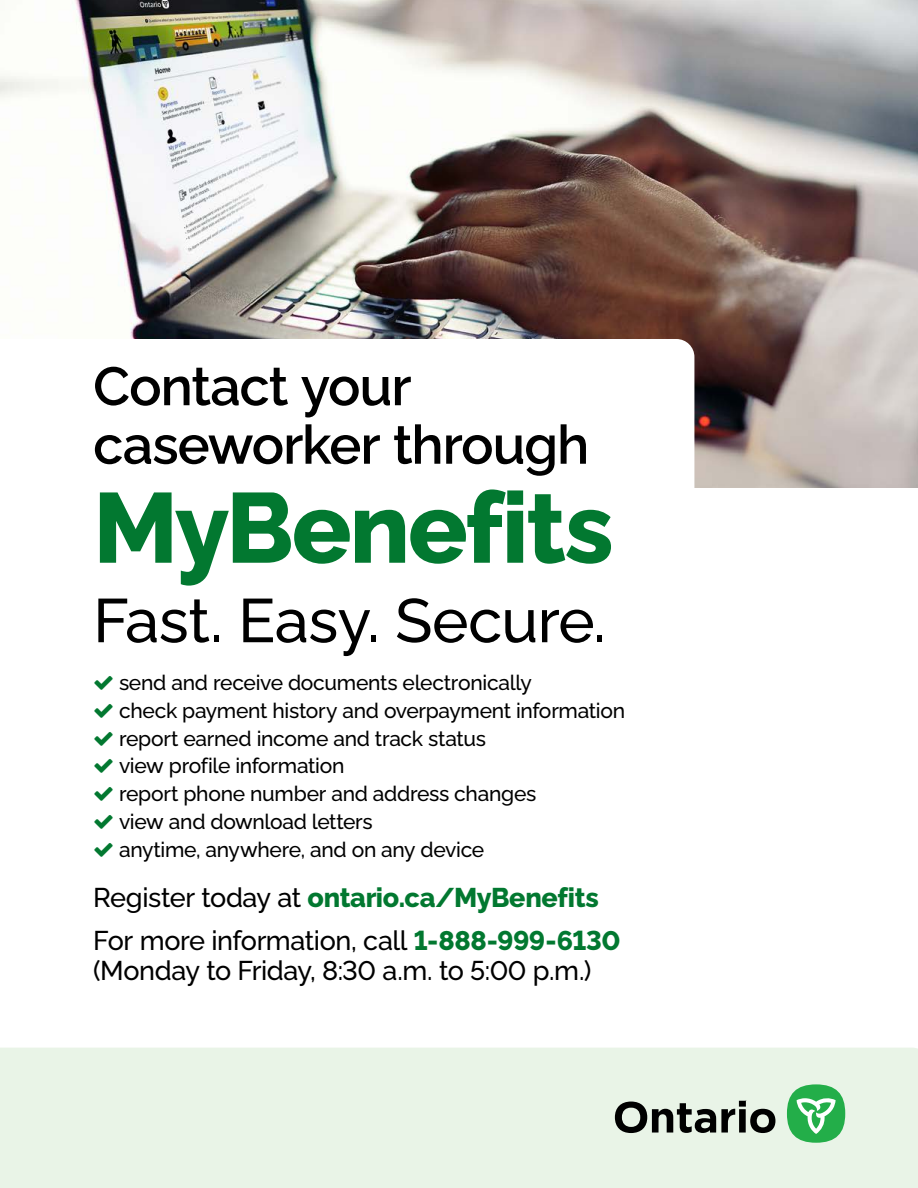
<style>
.page{position:relative;width:918px;height:1188px;background:#fff}
.page>*{position:absolute;margin:0;border:0;box-sizing:border-box;transform-origin:0 0}
.t1{font:800 99px "Algomabeta";letter-spacing:-.02em;color:#027830}
.t2{font:500 61.5px "Algomabeta";letter-spacing:-.01em;color:#000}
.t3{font:600 54px/58.5px "Algomabeta";letter-spacing:-.02em;color:#000}
.t4{font:500 27px/30px "Algomabeta";letter-spacing:-.015em;color:#000}
.t5{font:800 27px "Algomabeta";letter-spacing:-.01em;color:#027830}
.t6{font:500 21px "Algomabeta";letter-spacing:-.015em;color:#000}
.s1{font-weight:500;color:#000}
.s2{font-weight:800;color:#027830}
</style>
<div class="page">
<div style="left:0;top:1048px;width:918px;height:140px;background:#e9f4e7"></div>
<img style="left:0;top:0;width:918px;height:487px">
<svg style="left:0;top:339px;width:694px;height:148px"></svg>
<div style="left:787px;top:1084px;width:58px;height:59px;background:#23ae49;border-radius:50%"></div>
<svg style="left:797px;top:1098px;width:39px;height:36px"></svg>
<svg style="left:615px;top:1101px;width:160px;height:32px"></svg>
<p class="t3" style="left:93px;top:352px;width:498px">Contact your caseworker through</p>
<p class="t1" style="left:93px;top:451px;width:522px">MyBenefits</p>
<p class="t2" style="left:93px;top:572px;width:514px">Fast. Easy. Secure.</p>
<p class="t6" style="left:119px;top:666px;width:414px">send and receive documents electronically</p>
<p class="t6" style="left:119px;top:694px;width:508px">check payment history and overpayment information</p>
<p class="t6" style="left:119px;top:722px;width:368px">report earned income and track status</p>
<p class="t6" style="left:119px;top:750px;width:227px">view profile information</p>
<p class="t6" style="left:119px;top:777px;width:419px">report phone number and address changes</p>
<p class="t6" style="left:119px;top:805px;width:255px">view and download letters</p>
<p class="t6" style="left:119px;top:833px;width:367px">anytime, anywhere, and on any device</p>
<p class="t5" style="left:93px;top:877px;width:507px"><span class="s1">Register today at</span> ontario.ca/MyBenefits</p>
<p class="t4" style="left:93px;top:923px;width:529px">For more information, call <span class="s2">1-888-999-6130 </span>(Monday to Friday, 8:30 a.m. to 5:00 p.m.)</p>
</div>
